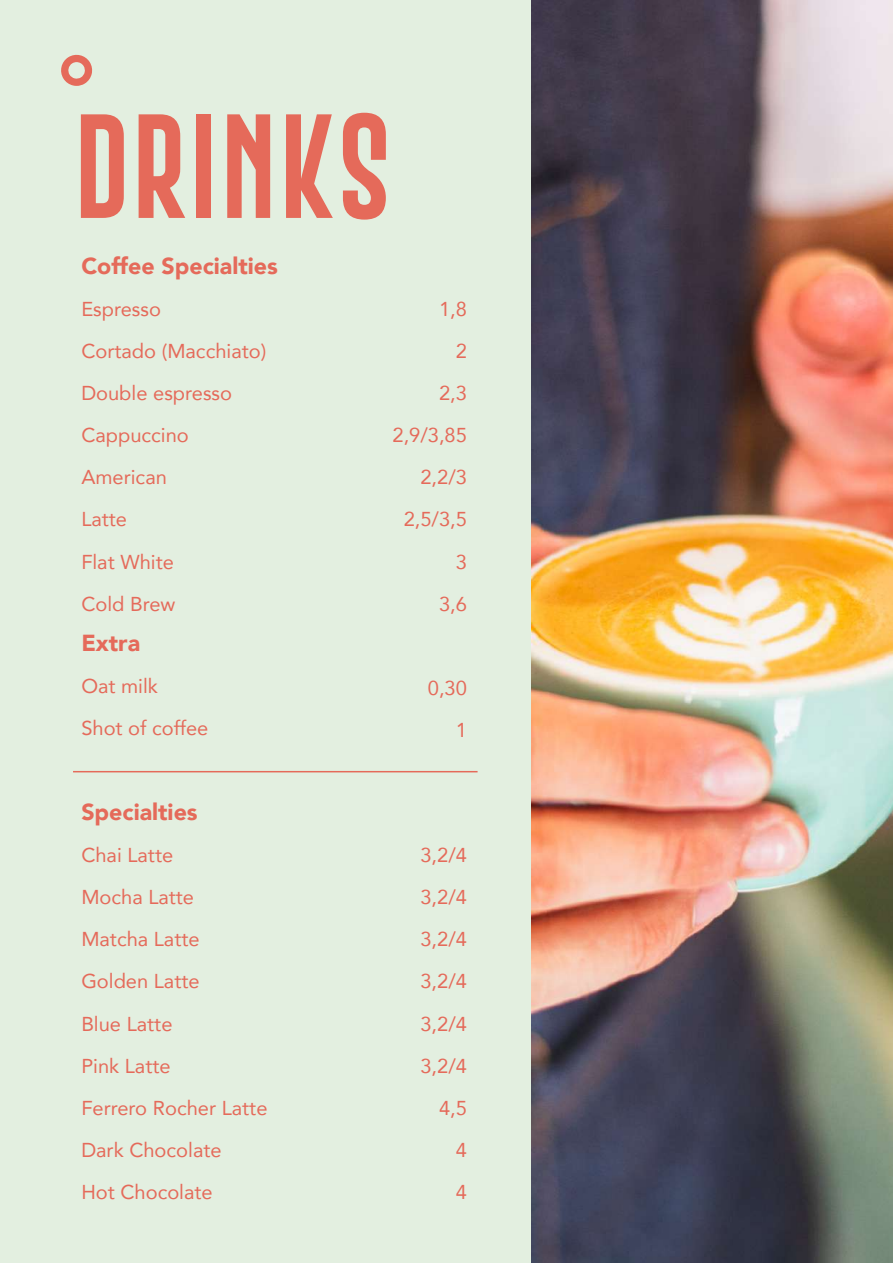
<style>
.page{position:relative;width:893px;height:1263px;background:#e3efe0}
.page>*{position:absolute;margin:0;border:0;box-sizing:border-box;transform-origin:0 0}
.t1{font:108.15px "Gobold Extra 2";letter-spacing:.02em;color:#e56a5a}
.t2{font:900 23.25px "Avenir";color:#e56a5a}
.t3{font:20.1px/42.2px "Avenir";color:#e56a5a}
</style>
<div class="page">
<img style="left:531px;top:0;width:362px;height:1263px">
<hr style="left:73px;top:771px;width:405px;height:1px;background:#e56a5a">
<svg style="left:61px;top:54px;width:32px;height:32px"></svg>
<h1 class="t1" style="left:74px;top:97px;width:319px">DRINKS</h1>
<p class="t2" style="left:81px;top:246px;width:198px">Coffee Specialties</p>
<p class="t3" style="left:81px;top:287px;width:187px">Espresso<br>Cortado (Macchiato)<br>Double espresso<br>Cappuccino<br>American<br>Latte<br>Flat White<br>Cold Brew</p>
<p class="t2" style="left:81px;top:623px;width:60px">Extra</p>
<p class="t3" style="left:81px;top:665px;width:129px">Oat milk<br>Shot of coffee</p>
<p class="t3" style="left:393px;top:287px;width:76px;text-align:right">1,8<br>2<br>2,3<br>2,9/3,85<br>2,2/3<br>2,5/3,5<br>3<br>3,6</p>
<p class="t3" style="left:428px;top:666px;width:41px;text-align:right">0,30<br>1</p>
<p class="t2" style="left:81px;top:792px;width:118px">Specialties</p>
<p class="t3" style="left:81px;top:833px;width:188px">Chai Latte<br>Mocha Latte<br>Matcha Latte<br>Golden Latte<br>Blue Latte<br>Pink Latte<br>Ferrero Rocher Latte<br>Dark Chocolate<br>Hot Chocolate</p>
<p class="t3" style="left:420px;top:833px;width:48px;text-align:right">3,2/4<br>3,2/4<br>3,2/4<br>3,2/4<br>3,2/4<br>3,2/4<br>4,5<br>4<br>4</p>
</div>
